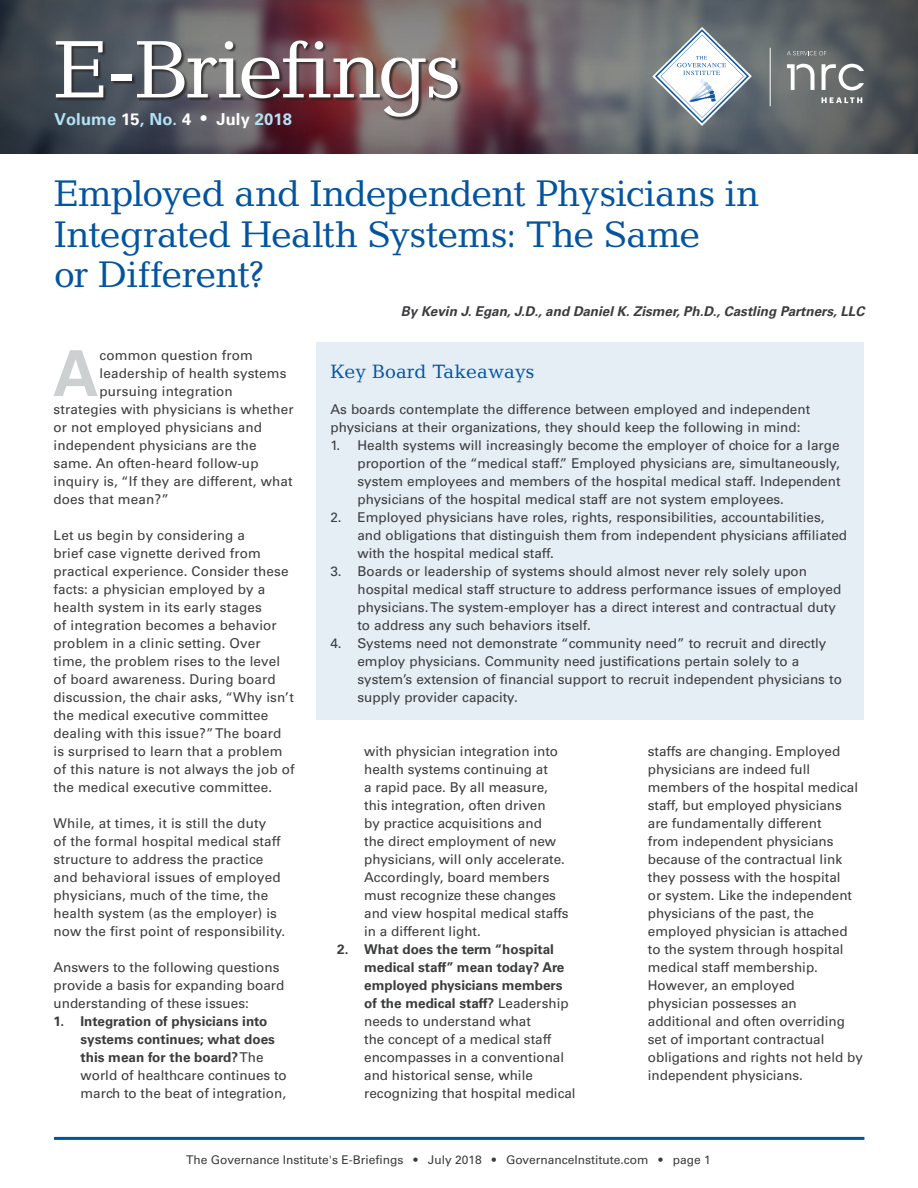
<style>
.page{position:relative;width:918px;height:1188px;background:#fff}
.page>*{position:absolute;margin:0;border:0;box-sizing:border-box;transform-origin:0 0}
.t1{font:82.5px "Candida LT";letter-spacing:-.04em;color:#fff}
.firstParagraph{font:700 63.3px "Univers LT Std";color:#ccd0d1}
.t2{font:37.5px/40.5px "Candida Std";letter-spacing:-.015em;color:#03549f}
.Key_board_takeaways{font:19.5px "Candida Std";color:#0054a4}
.body{font:700 16.5px "Univers LT Std";letter-spacing:.01em;color:#b3e3f6}
.firstParagraph-2{font:13.5px/18px "Univers LT Std";color:#3b3c3e}
.t3{font:700 13.5px/18px "Univers LT Std";color:#3b3c3e}
.Key_board_takeaways-2{font:13.5px/18px "Univers LT Std";color:#3b3c3e}
.body-2{font:13.5px/18px "Univers LT Std";color:#3b3c3e}
.Byline{font:italic 700 13.5px "Univers LT Std";color:#3b3c3e}
.body-3{font:12px "Univers LT Std";color:#3b3c3e}
.s1{color:#fff}
.s2{font-weight:400}
.s3{font-weight:700}
</style>
<div class="page">
<svg style="left:0;top:0;width:918px;height:154px"></svg>
<svg style="left:652px;top:27px;width:100px;height:99px"></svg>
<hr style="left:770px;top:48px;width:1px;height:58px;background:#fff">
<svg style="left:822px;top:97px;width:40px;height:6px"></svg>
<svg style="left:822px;top:64px;width:42px;height:26px"></svg>
<svg style="left:787px;top:64px;width:28px;height:26px"></svg>
<svg style="left:787px;top:51px;width:39px;height:4px"></svg>
<hr style="left:54px;top:1137px;width:810px;height:3px;background:#0054a4">
<div style="left:56px;top:41px;width:406px;height:80px;background:#231f20;opacity:.75"></div>
<div style="left:317px;top:342px;width:547px;height:378px;background:#e5edf5"></div>
<p class="t1" style="left:54px;top:23px;width:409px">E-Briefings</p>
<p class="body" style="left:54px;top:110px;width:239px">Volume <span class="s1">15</span>, No. <span class="s1">4 • July</span> 2018</p>
<h1 class="t2" style="left:54px;top:173px;width:707px">Employed and Independent Physicians in<br>Integrated Health Systems: The Same<br>or Different?</h1>
<p class="Byline" style="left:401px;top:304px;width:465px">By Kevin J. Egan, J.D., and Daniel K. Zismer, Ph.D., Castling Partners, LLC</p>
<p class="firstParagraph" style="left:53px;top:337px;width:47px">A</p>
<p class="firstParagraph-2" style="left:100px;top:346px;width:155px">common question from</p>
<p class="firstParagraph-2" style="left:100px;top:364px;width:188px">leadership of health systems</p>
<p class="firstParagraph-2" style="left:100px;top:382px;width:135px">pursuing integration</p>
<p class="firstParagraph-2" style="left:54px;top:400px;width:242px">strategies with physicians is whether</p>
<p class="firstParagraph-2" style="left:54px;top:418px;width:210px">or not employed physicians and</p>
<p class="firstParagraph-2" style="left:54px;top:436px;width:205px">independent physicians are the</p>
<p class="firstParagraph-2" style="left:54px;top:454px;width:207px">same. An often-heard follow-up</p>
<p class="firstParagraph-2" style="left:54px;top:472px;width:241px">inquiry is, “If they are different, what</p>
<p class="firstParagraph-2" style="left:54px;top:490px;width:117px">does that mean?”</p>
<p class="firstParagraph-2" style="left:54px;top:526px;width:243px">Let us begin by considering a<br>brief case vignette derived from practical experience. Consider these facts: a physician employed by a health system in its early stages<br>of integration becomes a behavior problem in a clinic setting. Over time, the problem rises to the level of board awareness. During board discussion, the chair asks, “Why isn’t the medical executive committee dealing with this issue?” The board is surprised to learn that a problem of this nature is not always the job of the medical executive committee.</p>
<p class="firstParagraph-2" style="left:54px;top:814px;width:233px">While, at times, it is still the duty<br>of the formal hospital medical staff structure to address the practice and behavioral issues of employed physicians, much of the time, the health system (as the employer) is now the first point of responsibility.</p>
<p class="body-2" style="left:54px;top:958px;width:232px">Answers to the following questions provide a basis for expanding board understanding of these issues:</p>
<p class="t3" style="left:81px;top:1012px;width:208px;text-indent:-27px">1. Integration of physicians into systems continues; what does this mean for the board? <span class="s2">The world of healthcare continues to march to the beat of integration,</span></p>
<p class="Key_board_takeaways" style="left:330px;top:360px;width:206px">Key Board Takeaways</p>
<p class="Key_board_takeaways-2" style="left:330px;top:400px;width:481px">As boards contemplate the difference between employed and independent physicians at their organizations, they should keep the following in mind:</p>
<p class="firstParagraph-2" style="left:357px;top:436px;width:485px;text-align:justify;text-indent:-27px">1. Health systems will increasingly become the employer of choice for a large proportion of the “medical staff.” Employed physicians are, simultaneously, system employees and members of the hospital medical staff. Independent physicians of the hospital medical staff are not system employees.</p>
<p class="firstParagraph-2" style="left:357px;top:508px;width:491px;text-indent:-27px">2. Employed physicians have roles, rights, responsibilities, accountabilities, and obligations that distinguish them from independent physicians affiliated with the hospital medical staff.</p>
<p class="firstParagraph-2" style="left:357px;top:562px;width:485px;text-indent:-27px">3. Boards or leadership of systems should almost never rely solely upon hospital medical staff structure to address performance issues of employed physicians. The system-employer has a direct interest and contractual duty to address any such behaviors itself.</p>
<p class="firstParagraph-2" style="left:357px;top:634px;width:486px;text-indent:-27px">4. Systems need not demonstrate “community need” to recruit and directly employ physicians. Community need justifications pertain solely to a system’s extension of financial support to recruit independent physicians to supply provider capacity.</p>
<p class="firstParagraph-2" style="left:364px;top:742px;width:206px">with physician integration into health systems continuing at<br>a rapid pace. By all measure, this integration, often driven<br>by practice acquisitions and<br>the direct employment of new physicians, will only accelerate.<br>Accordingly, board members must recognize these changes and view hospital medical staffs in a different light.</p>
<p class="firstParagraph-2" style="left:364px;top:940px;width:213px;text-indent:-27px"><span class="s3">2. What does the term “hospital medical staff” mean today? Are employed physicians members of the medical staff?</span> Leadership needs to understand what<br>the concept of a medical staff encompasses in a conventional and historical sense, while recognizing that hospital medical</p>
<p class="firstParagraph-2" style="left:648px;top:742px;width:217px">staffs are changing. Employed physicians are indeed full members of the hospital medical staff, but employed physicians are fundamentally different<br>from independent physicians because of the contractual link they possess with the hospital<br>or system. Like the independent physicians of the past, the employed physician is attached to the system through hospital medical staff membership.<br>However, an employed<br>physician possesses an additional and often overriding set of important contractual obligations and rights not held by independent physicians.</p>
<p class="body-3" style="left:186px;top:1153px;width:526px">The Governance Institute's E-Briefings • July 2018 • GovernanceInstitute.com • page 1</p>
</div>
